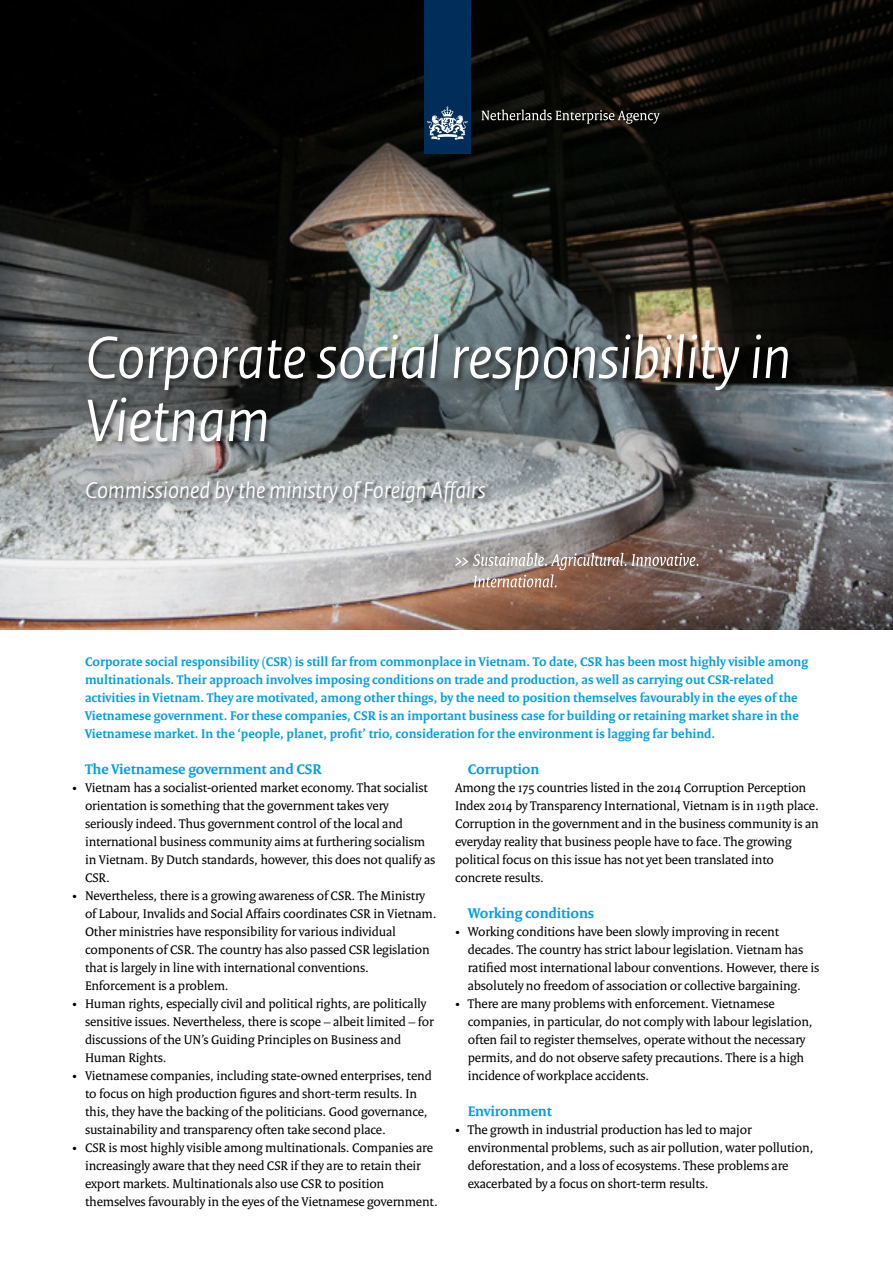
<style>
.page{position:relative;width:893px;height:1263px;background:#fff}
.page>*{position:absolute;margin:0;border:0;box-sizing:border-box;transform-origin:0 0}
.t1{font:italic 63px/63px "Rijksoverheid Sans Heading";color:#fff}
.t2{font:italic 24px "Rijksoverheid Sans Heading";letter-spacing:.005em;color:#fff}
.t3{font:700 15px "Rijksoverheid Serif";letter-spacing:-.01em;color:#009fe3}
.t4{font:13.5px/18px "Rijksoverheid Serif";letter-spacing:-.01em;color:#000}
.t5{font:700 13.5px/18px "Rijksoverheid Serif";color:#009fe3}
</style>
<div class="page">
<img style="left:0;top:201px;width:893px;height:428px">
<div style="left:88px;top:333px;width:706px;height:115px;background:#000;opacity:.5"></div>
<svg style="left:455px;top:553px;width:243px;height:34px"></svg>
<div style="left:85px;top:482px;width:408px;height:27px;background:#000;opacity:.5"></div>
<img style="left:0;top:0;width:893px;height:201px">
<div style="left:424px;top:0;width:47px;height:153px;background:#002d59"></div>
<svg style="left:427px;top:106px;width:41px;height:34px"></svg>
<svg style="left:481px;top:110px;width:179px;height:14px"></svg>
<h1 class="t1" style="left:85px;top:327px;width:708px">Corporate social responsibility in<br>Vietnam</h1>
<h2 class="t2" style="left:85px;top:476px;width:402px">Commissioned by the ministry of Foreign Affairs</h2>
<p class="t5" style="left:85px;top:653px;width:724px">Corporate social responsibility (CSR) is still far from commonplace in Vietnam. To date, CSR has been most highly visible among multinationals. Their approach involves imposing conditions on trade and production, as well as carrying out CSR-related activities in Vietnam. They are motivated, among other things, by the need to position themselves favourably in the eyes of the Vietnamese government. For these companies, CSR is an important business case for building or retaining market share in the Vietnamese market. In the ‘people, planet, profit’ trio, consideration for the environment is lagging far behind.</p>
<p class="t3" style="left:85px;top:760px;width:238px">The Vietnamese government and CSR</p>
<p class="t4" style="left:85px;top:779px;width:352px;text-indent:-13px">• Vietnam has a socialist-oriented market economy. That socialist orientation is something that the government takes very seriously indeed. Thus government control of the local and international business community aims at furthering socialism in Vietnam. By Dutch standards, however, this does not qualify as CSR.</p>
<p class="t4" style="left:85px;top:887px;width:353px;text-indent:-13px">• Nevertheless, there is a growing awareness of CSR. The Ministry of Labour, Invalids and Social Affairs coordinates CSR in Vietnam.<br>Other ministries have responsibility for various individual components of CSR. The country has also passed CSR legislation that is largely in line with international conventions.<br>Enforcement is a problem.</p>
<p class="t4" style="left:85px;top:995px;width:350px;text-indent:-13px">• Human rights, especially civil and political rights, are politically sensitive issues. Nevertheless, there is scope – albeit limited – for discussions of the UN’s Guiding Principles on Business and Human Rights.</p>
<p class="t4" style="left:85px;top:1066px;width:348px;text-indent:-13px">• Vietnamese companies, including state-owned enterprises, tend to focus on high production figures and short-term results. In this, they have the backing of the politicians. Good governance, sustainability and transparency often take second place.</p>
<p class="t4" style="left:85px;top:1138px;width:354px;text-indent:-13px">• CSR is most highly visible among multinationals. Companies are increasingly aware that they need CSR if they are to retain their export markets. Multinationals also use CSR to position themselves favourably in the eyes of the Vietnamese government.</p>
<p class="t3" style="left:468px;top:760px;width:73px">Corruption</p>
<p class="t4" style="left:455px;top:779px;width:365px">Among the 175 countries listed in the 2014 Corruption Perception Index 2014 by Transparency International, Vietnam is in 119th place.<br>Corruption in the government and in the business community is an everyday reality that business people have to face. The growing political focus on this issue has not yet been translated into concrete results.</p>
<p class="t3" style="left:468px;top:904px;width:128px">Working conditions</p>
<p class="t4" style="left:468px;top:923px;width:353px;text-indent:-13px">• Working conditions have been slowly improving in recent decades. The country has strict labour legislation. Vietnam has ratified most international labour conventions. However, there is absolutely no freedom of association or collective bargaining.</p>
<p class="t4" style="left:468px;top:995px;width:346px;text-indent:-13px">• There are many problems with enforcement. Vietnamese companies, in particular, do not comply with labour legislation, often fail to register themselves, operate without the necessary permits, and do not observe safety precautions. There is a high incidence of workplace accidents.</p>
<p class="t3" style="left:468px;top:1102px;width:86px">Environment</p>
<p class="t4" style="left:468px;top:1121px;width:347px;text-indent:-13px">• The growth in industrial production has led to major environmental problems, such as air pollution, water pollution, deforestation, and a loss of ecosystems. These problems are exacerbated by a focus on short-term results.</p>
</div>
